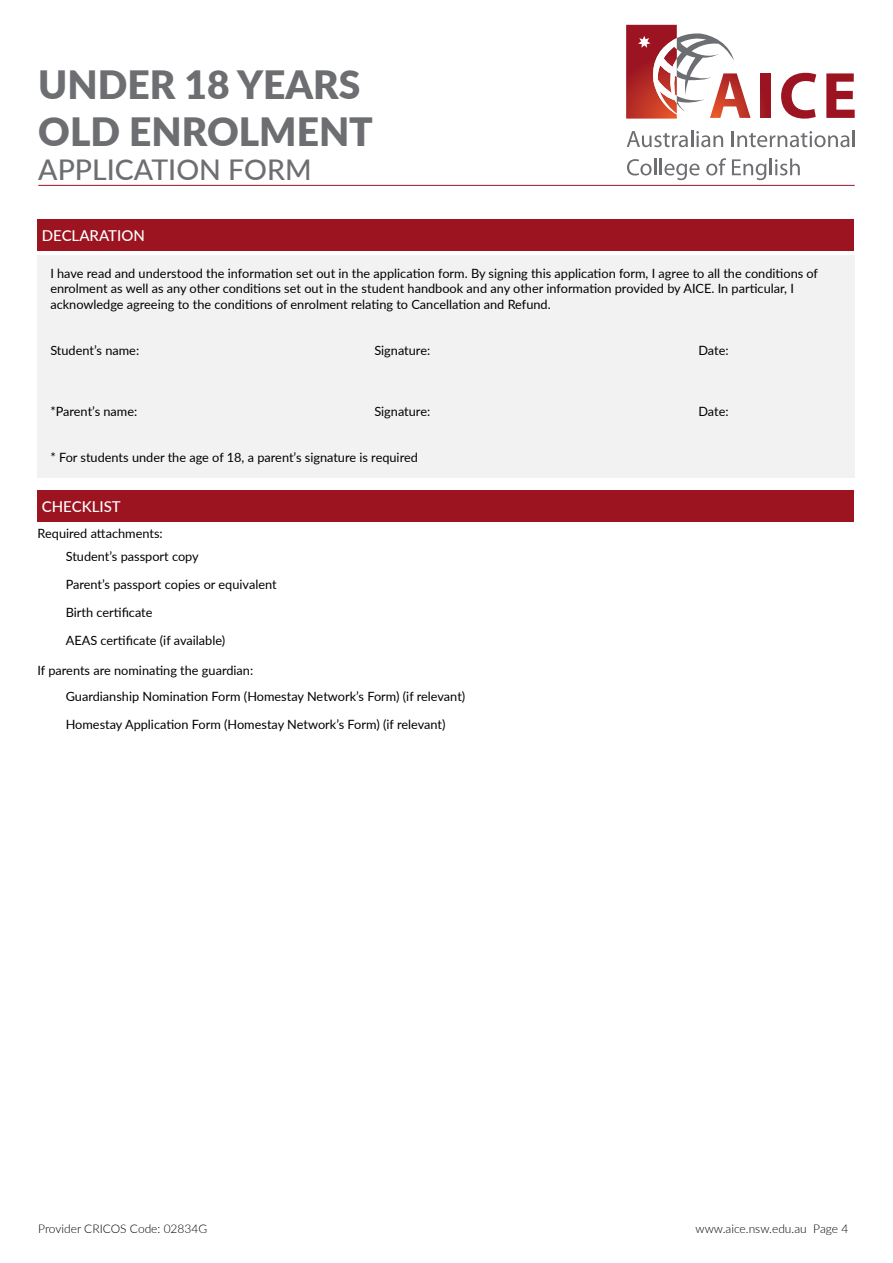
<style>
.page{position:relative;width:893px;height:1263px;background:#fff}
.page>*{position:absolute;margin:0;border:0;box-sizing:border-box;transform-origin:0 0}
.t1{font:900 39px/46.8px "Lato";color:#6d6e71}
.t2{font:500 28.5px "Lato";color:#6d6e71}
.t3{font:500 15px "Lato";color:#fff}
.t4{font:12.75px/15.3px "Lato";color:#000}
.t5{font:300 12px "Lato";color:#000}
</style>
<div class="page">
<svg style="left:627px;top:130px;width:96px;height:17px"></svg>
<svg style="left:732px;top:130px;width:123px;height:17px"></svg>
<svg style="left:627px;top:159px;width:72px;height:21px"></svg>
<svg style="left:706px;top:158px;width:20px;height:17px"></svg>
<svg style="left:732px;top:159px;width:68px;height:21px"></svg>
<svg style="left:626px;top:25px;width:125px;height:94px"></svg>
<div style="left:760px;top:73px;width:10px;height:45px;background:#9c1421"></div>
<svg style="left:781px;top:73px;width:35px;height:46px"></svg>
<svg style="left:826px;top:73px;width:29px;height:45px"></svg>
<hr style="left:38px;top:185px;width:817px;height:1px;background:#9d1421">
<div style="left:38px;top:490px;width:816px;height:31px;background:#9d1421"></div>
<div style="left:38px;top:220px;width:816px;height:31px;background:#9d1421"></div>
<div style="left:38px;top:255px;width:817px;height:222px;background:#f2f2f2"></div>
<h1 class="t1" style="left:38px;top:60px;width:336px">UNDER 18 YEARS<br>OLD ENROLMENT</h1>
<h2 class="t2" style="left:38px;top:149px;width:275px">APPLICATION FORM</h2>
<p class="t3" style="left:42px;top:225px;width:105px">DECLARATION</p>
<p class="t4" style="left:50px;top:265px;width:769px">I have read and understood the information set out in the application form. By signing this application form, I agree to all the conditions of enrolment as well as any other conditions set out in the student handbook and any other information provided by AICE. In particular, I acknowledge agreeing to the conditions of enrolment relating to Cancellation and Refund.</p>
<p class="t4" style="left:50px;top:342px;width:90px">Student’s name:</p>
<p class="t4" style="left:374px;top:342px;width:57px">Signature:</p>
<p class="t4" style="left:698px;top:342px;width:32px">Date:</p>
<p class="t4" style="left:50px;top:403px;width:88px">*Parent’s name:</p>
<p class="t4" style="left:374px;top:403px;width:57px">Signature:</p>
<p class="t4" style="left:698px;top:403px;width:32px">Date:</p>
<p class="t4" style="left:50px;top:449px;width:369px">* For students under the age of 18, a parent’s signature is required</p>
<p class="t3" style="left:42px;top:495px;width:80px">CHECKLIST</p>
<p class="t4" style="left:38px;top:525px;width:127px">Required attachments:</p>
<p class="t4" style="left:66px;top:548px;width:135px">Student’s passport copy</p>
<p class="t4" style="left:66px;top:570px;width:213px;line-height:28px">Parent’s passport copies or equivalent<br>Birth certificate</p>
<p class="t4" style="left:66px;top:632px;width:161px">AEAS certificate (if available)</p>
<p class="t4" style="left:38px;top:662px;width:217px">If parents are nominating the guardian:</p>
<p class="t4" style="left:66px;top:688px;width:401px">Guardianship Nomination Form (Homestay Network’s Form) (if relevant)</p>
<p class="t4" style="left:66px;top:716px;width:381px">Homestay Application Form (Homestay Network’s Form) (if relevant)</p>
<p class="t5" style="left:38px;top:1220px;width:171px">Provider CRICOS Code: 02834G</p>
<p class="t5" style="left:695px;top:1220px;width:154px">www.aice.nsw.edu.au Page 4</p>
</div>
